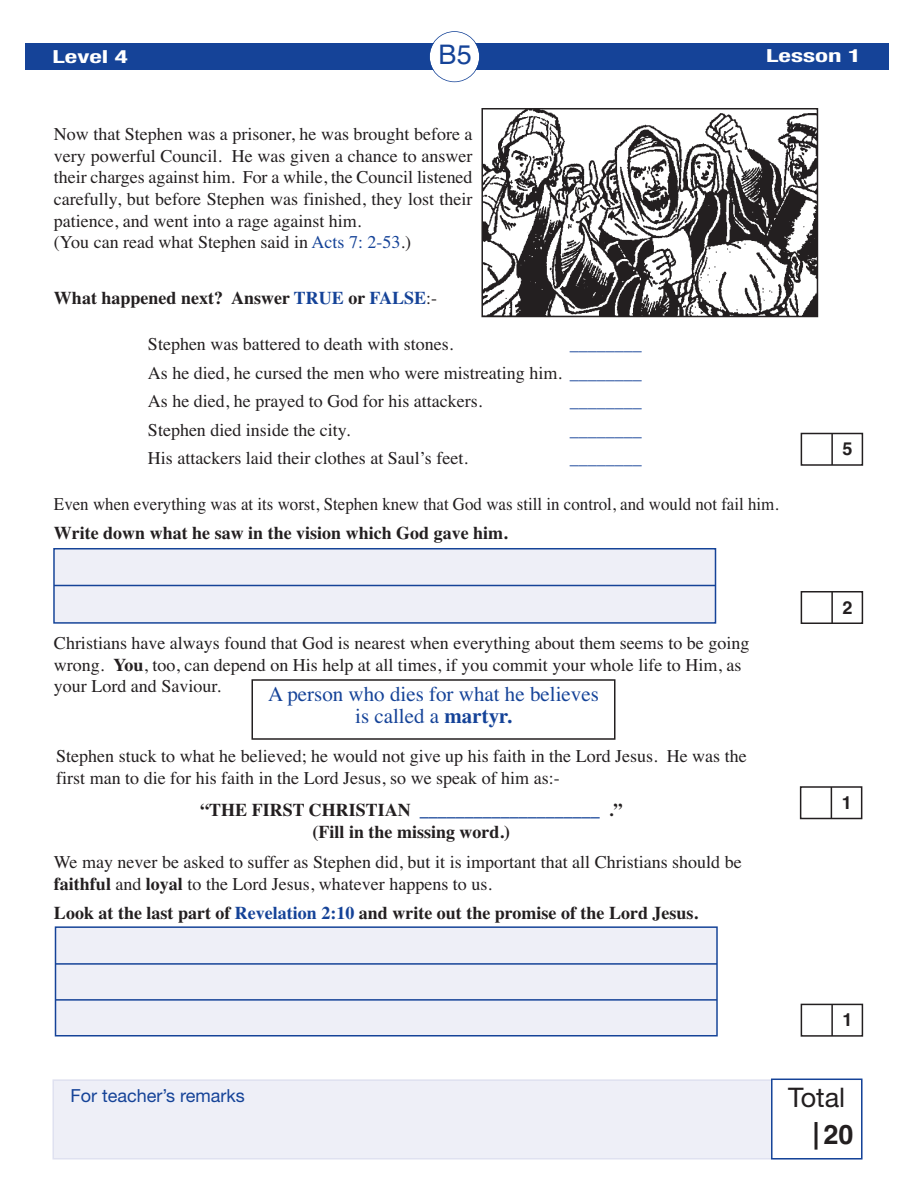
<style>
.page{position:relative;width:918px;height:1188px;background:#fff}
.page>*{position:absolute;margin:0;border:0;box-sizing:border-box;transform-origin:0 0}
.t1{font:27px "Helvetica Neue";color:#231f20}
.t2{font:27px "Helvetica";color:#154398}
.t3{font:700 27px "Helvetica";color:#231f20}
.t4{font:21px/22.5px "Times";color:#154398;text-align:center}
.t5{font:18px/21.6px "Times";color:#231f20}
.t6{font:700 18px/21.6px "Times";color:#231f20;text-align:center}
.t7{font:18px "Times";color:#231f20;scale:.94 1}
.t8{font:18px "Times";color:#154398}
.t9{font:18px "Helvetica Neue";color:#154398}
.t10{font:700 condensed 18px "Helvetica Neue";color:#fff;scale:1.5 1}
.t11{font:700 18px "Helvetica";color:#231f20}
.s1{color:#154398}
.s2{font-weight:400}
.s3{font-weight:700}
</style>
<div class="page">
<div style="left:26px;top:44px;width:864px;height:26px;background:#154398"></div>
<div style="left:54px;top:1081px;width:807px;height:77px;background:#eeeff7"></div>
<div style="left:52px;top:1079px;width:810px;height:81px;border:2px solid #dfe1f0"></div>
<div style="left:430px;top:32px;width:49px;height:49px;background:#fff;border-radius:50%"></div>
<div style="left:429px;top:31px;width:51px;height:51px;border:2px solid #154398;border-radius:50%"></div>
<div style="left:773px;top:1080px;width:88px;height:78px;background:#fff"></div>
<div style="left:771px;top:1079px;width:91px;height:81px;border:2px solid #154398"></div>
<hr style="left:815px;top:1122px;width:3px;height:28px;background:#231f20">
<svg style="left:800px;top:432px;width:64px;height:34px"></svg>
<div style="left:841px;top:440px;width:18px;height:20px;background:#fff"></div>
<svg style="left:800px;top:591px;width:64px;height:33px"></svg>
<div style="left:841px;top:598px;width:18px;height:20px;background:#fff"></div>
<svg style="left:53px;top:548px;width:664px;height:76px;background:#e0e4f0"></svg>
<div style="left:252px;top:679px;width:363px;height:61px;border:2px solid #231f20"></div>
<svg style="left:799px;top:786px;width:64px;height:34px"></svg>
<div style="left:840px;top:794px;width:18px;height:19px;background:#fff"></div>
<svg style="left:800px;top:1003px;width:64px;height:34px"></svg>
<div style="left:841px;top:1011px;width:18px;height:19px;background:#fff"></div>
<svg style="left:54px;top:926px;width:664px;height:111px;background:#e1e5f1"></svg>
<img style="left:484px;top:111px;width:331px;height:203px">
<div style="left:481px;top:108px;width:337px;height:209px;border:2px solid #231f20"></div>
<p class="t10" style="left:52px;top:46px;width:52px">Level 4</p>
<h1 class="t2" style="left:439px;top:45px;width:35px">B5</h1>
<p class="t10" style="left:766px;top:46px;width:65px">Lesson 1</p>
<p class="t5" style="left:54px;top:125px;width:420px">Now that Stephen was a prisoner, he was brought before a very powerful Council. He was given a chance to answer their charges against him. For a while, the Council listened carefully, but before Stephen was finished, they lost their patience, and went into a rage against him.<br>(You can read what Stephen said in <span class="s1">Acts 7: 2-53</span>.)</p>
<p class="t6" style="left:54px;top:289px;width:385px">What happened next? Answer <span class="s1">TRUE</span> or <span class="s1">FALSE</span><span class="s2">:-</span></p>
<p class="t5" style="left:148px;top:335px;width:307px">Stephen was battered to death with stones.</p>
<p class="t5" style="left:148px;top:332px;width:495px;line-height:28.5px;text-align:justify;text-indent:422px"><span class="s1">________ </span>As he died, he cursed the men who were mistreating him. <span class="s1">________ </span>As he died, he prayed to God for his attackers.</p>
<p class="t8" style="left:570px;top:395px;width:73px">________</p>
<p class="t5" style="left:148px;top:421px;width:204px">Stephen died inside the city.</p>
<p class="t8" style="left:570px;top:423px;width:73px">________</p>
<p class="t5" style="left:148px;top:449px;width:321px">His attackers laid their clothes at Saul’s feet.</p>
<p class="t8" style="left:570px;top:452px;width:73px">________</p>
<p class="t7" style="left:54px;top:497px;width:772px">Even when everything was at its worst, Stephen knew that God was still in control, and would not fail him.</p>
<p class="t6" style="left:54px;top:524px;width:455px">Write down what he saw in the vision which God gave him.</p>
<p class="t5" style="left:54px;top:634px;width:697px">Christians have always found that God is nearest when everything about them seems to be going wrong. <span class="s3">You</span>, too, can depend on His help at all times, if you commit your whole life to Him, as your Lord and Saviour.</p>
<p class="t4" style="left:268px;top:685px;width:332px">A person who dies for what he believes is called a <span class="s3">martyr.</span></p>
<p class="t5" style="left:56px;top:747px;width:692px">Stephen stuck to what he believed; he would not give up his faith in the Lord Jesus. He was the first man to die for his faith in the Lord Jesus, so we speak of him as:-</p>
<p class="t6" style="left:200px;top:801px;width:424px">“THE FIRST CHRISTIAN <span class="s1">____________________</span> .” (Fill in the missing word.)</p>
<p class="t5" style="left:54px;top:853px;width:689px">We may never be asked to suffer as Stephen did, but it is important that all Christians should be <span class="s3">faithful</span> and <span class="s3">loyal</span> to the Lord Jesus, whatever happens to us.</p>
<p class="t6" style="left:54px;top:904px;width:646px">Look at the last part of <span class="s1">Revelation 2:10</span> and write out the promise of the Lord Jesus.</p>
<p class="t11" style="left:843px;top:442px;width:12px">5</p>
<p class="t11" style="left:843px;top:601px;width:12px">2</p>
<p class="t11" style="left:842px;top:796px;width:12px">1</p>
<p class="t9" style="left:70px;top:1089px;width:176px">For teacher’s remarks</p>
<p class="t11" style="left:843px;top:1013px;width:12px">1</p>
<h1 class="t1" style="left:788px;top:1088px;width:58px">Total</h1>
<h1 class="t3" style="left:824px;top:1125px;width:32px">20</h1>
</div>
